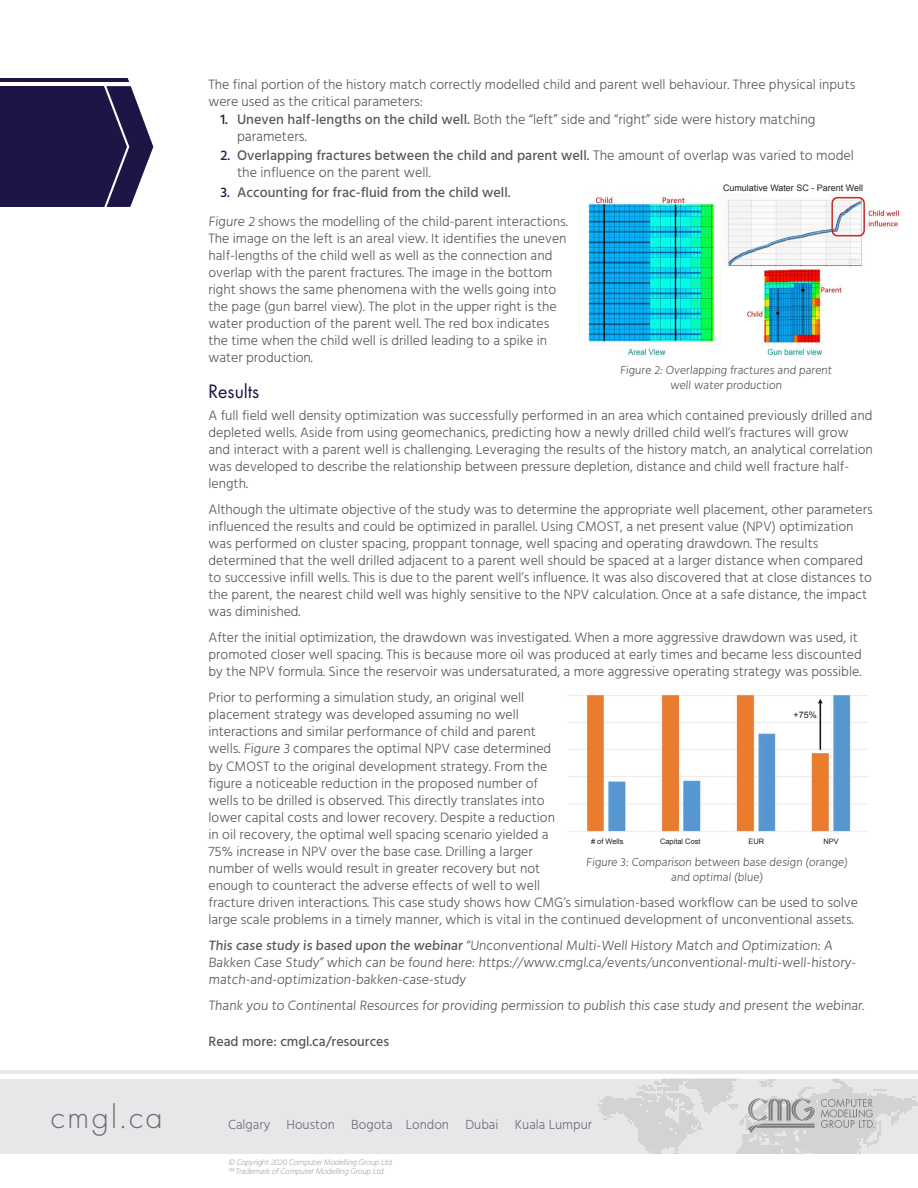
<style>
.page{position:relative;width:918px;height:1188px;background:#fff}
.page>*{position:absolute;margin:0;border:0;box-sizing:border-box;transform-origin:0 0}
.t1{font:300 30px "Futura Std";letter-spacing:.08em;color:#6c6d70}
.t2{font:18px "Futura Std";color:#211645}
.t3{font:300 14.25px/17.2px "Hind Vadodara";color:#57585a}
.t4{font:500 14.25px "Hind Vadodara";color:#57585a}
.t5{font:300 13.95px/17.1px "Hind Vadodara";color:#57585a}
.t6{font:500 13.95px "Hind Vadodara";color:#57585a}
.t7{font:300 13.5px "Hind Vadodara";color:#6c6d70}
.t8{font:300 12px/14.4px "Hind Vadodara";color:#57585a;text-align:center}
.t9{font:9px "Arial";color:#231f20}
.t10{font:italic 300 8.25px/9px "Hind Vadodara";color:#a8a9ad}
.t11{font:7.5px "Arial";color:#231f20}
.s1{font-weight:500;color:#211645}
.s2{font-weight:500}
.s3{color:#211645}
</style>
<div class="page">
<div style="left:0;top:1079px;width:918px;height:75px;background:#e6e7e9"></div>
<hr style="left:0;top:1070px;width:918px;height:4px;background:#e6e7e9">
<svg style="left:597px;top:1079px;width:321px;height:74px"></svg>
<svg style="left:0;top:78px;width:154px;height:129px;background:#39305b"></svg>
<img style="left:569px;top:694px;width:299px;height:138px">
<div style="left:794px;top:711px;width:24px;height:11px;background:#fff"></div>
<img style="left:588px;top:196px;width:312px;height:161px">
<div style="left:753px;top:188px;width:75px;height:10px;background:#fff"></div>
<h1 class="t1" style="left:46px;top:1094px;width:113px">cmgl.ca</h1>
<h1 class="t1" style="left:51px;top:1099px;width:113px">cmgl.ca</h1>
<p class="t5" style="left:208px;top:76px;width:648px">The final portion of the history match correctly modelled child and parent well behaviour. Three physical inputs were used as the critical parameters:</p>
<p class="t3" style="left:237px;top:110px;width:580px;text-indent:-16px"><span class="s1">1.</span> <span class="s2">Uneven half-lengths on the child well.</span> Both the “left” side and “right” side were history matching parameters.</p>
<p class="t3" style="left:237px;top:147px;width:619px;text-indent:-16px"><span class="s1">2.</span> <span class="s2">Overlapping fractures between the child and parent well.</span> The amount of overlap was varied to model the influence on the parent well.</p>
<p class="t4" style="left:220px;top:182px;width:292px"><span class="s3">3.</span> Accounting for frac-fluid from the child well.</p>
<p class="t5" style="left:208px;top:213px;width:361px">Figure 2 shows the modelling of the child-parent interactions.<br>The image on the left is an areal view. It identifies the uneven half-lengths of the child well as well as the connection and overlap with the parent fractures. The image in the bottom right shows the same phenomena with the wells going into the page (gun barrel view). The plot in the upper right is the water production of the parent well. The red box indicates the time when the child well is drilled leading to a spike in water production.</p>
<p class="t2" style="left:208px;top:380px;width:52px">Results</p>
<p class="t5" style="left:208px;top:407px;width:666px">A full field well density optimization was successfully performed in an area which contained previously drilled and depleted wells. Aside from using geomechanics, predicting how a newly drilled child well’s fractures will grow and interact with a parent well is challenging. Leveraging the results of the history match, an analytical correlation was developed to describe the relationship between pressure depletion, distance and child well fracture half&shy;length.</p>
<p class="t5" style="left:208px;top:501px;width:666px">Although the ultimate objective of the study was to determine the appropriate well placement, other parameters influenced the results and could be optimized in parallel. Using CMOST, a net present value (NPV) optimization was performed on cluster spacing, proppant tonnage, well spacing and operating drawdown. The results determined that the well drilled adjacent to a parent well should be spaced at a larger distance when compared to successive infill wells. This is due to the parent well’s influence. It was also discovered that at close distances to the parent, the nearest child well was highly sensitive to the NPV calculation. Once at a safe distance, the impact was diminished.</p>
<p class="t5" style="left:208px;top:629px;width:655px">After the initial optimization, the drawdown was investigated. When a more aggressive drawdown was used, it promoted closer well spacing. This is because more oil was produced at early times and became less discounted by the NPV formula. Since the reservoir was undersaturated, a more aggressive operating strategy was possible.</p>
<p class="t5" style="left:208px;top:689px;width:651px">Prior to performing a simulation study, an original well<br>placement strategy was developed assuming no well<br>interactions and similar performance of child and parent<br>wells. Figure 3 compares the optimal NPV case determined<br>by CMOST to the original development strategy. From the<br>figure a noticeable reduction in the proposed number of<br>wells to be drilled is observed. This directly translates into<br>lower capital costs and lower recovery. Despite a reduction<br>in oil recovery, the optimal well spacing scenario yielded a<br>75% increase in NPV over the base case. Drilling a larger<br>number of wells would result in greater recovery but not<br>enough to counteract the adverse effects of well to well<br>fracture driven interactions. This case study shows how CMG’s simulation-based workflow can be used to solve large scale problems in a timely manner, which is vital in the continued development of unconventional assets.</p>
<p class="t5" style="left:208px;top:937px;width:651px"><span class="s2">This case study is based upon the webinar</span> “Unconventional Multi-Well History Match and Optimization: A<br>Bakken Case Study” which can be found here: https://www.cmgl.ca/events/unconventional-multi-well-history&shy;match-and-optimization-bakken-case-study</p>
<p class="t5" style="left:208px;top:997px;width:659px">Thank you to Continental Resources for providing permission to publish this case study and present the webinar.</p>
<p class="t6" style="left:208px;top:1031px;width:182px">Read more: cmgl.ca/resources</p>
<p class="t9" style="left:723px;top:182px;width:142px">Cumulative Water SC - Parent Well</p>
<p class="t8" style="left:620px;top:363px;width:215px">Figure 2: Overlapping fractures and parent well water production</p>
<p class="t9" style="left:794px;top:708px;width:25px">+75%</p>
<p class="t11" style="left:591px;top:836px;width:34px"># of Wells</p>
<p class="t11" style="left:660px;top:836px;width:42px">Capital Cost</p>
<p class="t11" style="left:748px;top:836px;width:17px">EUR</p>
<p class="t11" style="left:824px;top:836px;width:17px">NPV</p>
<p class="t8" style="left:586px;top:855px;width:263px">Figure 3: Comparison between base design (orange) and optimal (blue)</p>
<p class="t7" style="left:228px;top:1115px;width:366px">Calgary Houston Bogota London Dubai Kuala Lumpur</p>
<p class="t10" style="left:228px;top:1158px;width:168px">© Copyright2020 ComputerModelling Group Ltd. ™ TrademarkofComputerModelling Group Ltd.</p>
</div>
